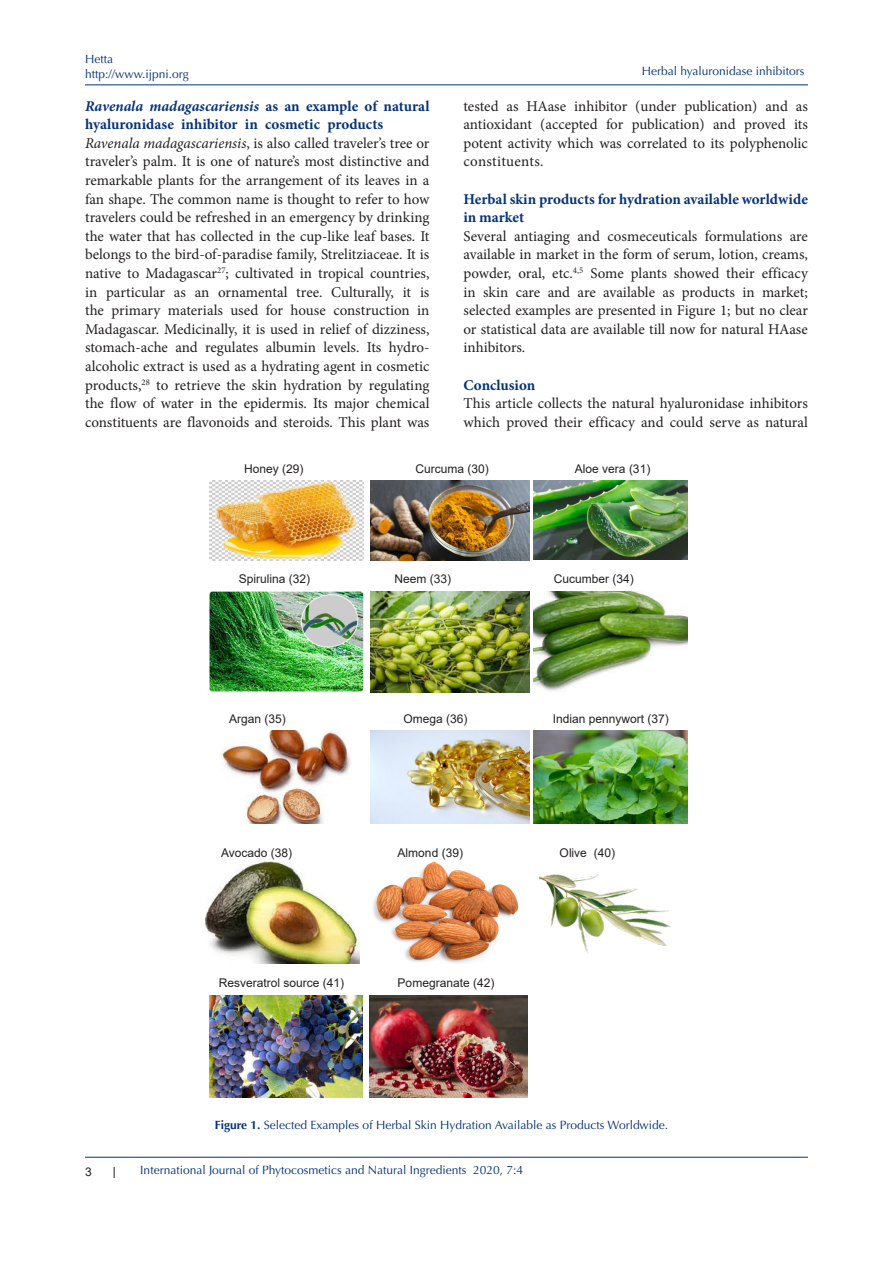
<style>
.page{position:relative;width:893px;height:1263px;background:#fff}
.page>*{position:absolute;margin:0;border:0;box-sizing:border-box;transform-origin:0 0}
.t1{font:15px/18.6px "Minion Pro";color:#231f20;text-align:justify}
.t2{font:700 15px/18.6px "Minion Pro";color:#053278}
.t3{font:12px/15px "Optima LT Std";color:#053278}
.t4{font:12px "Arial";color:#231f20}
.s1{font-style:italic}
.s2{font-weight:700}
</style>
<div class="page">
<hr style="left:85px;top:1157px;width:723px;height:1px;background:#053278">
<hr style="left:85px;top:85px;width:723px;height:1px;background:#053278">
<img style="left:209px;top:481px;width:155px;height:80px">
<img style="left:371px;top:481px;width:159px;height:79px">
<img style="left:534px;top:481px;width:153px;height:79px">
<img style="left:209px;top:591px;width:155px;height:101px">
<img style="left:371px;top:591px;width:159px;height:102px">
<img style="left:534px;top:591px;width:153px;height:100px">
<img style="left:221px;top:731px;width:131px;height:93px">
<img style="left:371px;top:731px;width:159px;height:93px">
<img style="left:534px;top:731px;width:153px;height:93px">
<img style="left:206px;top:861px;width:153px;height:102px">
<img style="left:373px;top:861px;width:146px;height:102px">
<img style="left:539px;top:874px;width:132px;height:80px">
<img style="left:209px;top:995px;width:154px;height:102px">
<img style="left:369px;top:995px;width:159px;height:102px">
<p class="t3" style="left:85px;top:51px;width:105px">Hetta http://www.ijpni.org</p>
<p class="t3" style="left:642px;top:63px;width:164px">Herbal hyaluronidase inhibitors</p>
<p class="t2" style="left:85px;top:96px;width:346px"><span class="s1">Ravenala madagascariensis</span> as an example of natural hyaluronidase inhibitor in cosmetic products</p>
<p class="t1" style="left:85px;top:134px;width:346px"><span class="s1">Ravenala madagascariensis</span>, is also called traveler’s tree or traveler’s palm. It is one of nature’s most distinctive and remarkable plants for the arrangement of its leaves in a fan shape. The common name is thought to refer to how travelers could be refreshed in an emergency by drinking the water that has collected in the cup-like leaf bases. It belongs to the bird-of-paradise family, Strelitziaceae. It is native to Madagascar<sup>27</sup>; cultivated in tropical countries, in particular as an ornamental tree. Culturally, it is the primary materials used for house construction in Madagascar. Medicinally, it is used in relief of dizziness, stomach-ache and regulates albumin levels. Its hydro&shy;alcoholic extract is used as a hydrating agent in cosmetic products,<sup>28</sup> to retrieve the skin hydration by regulating the flow of water in the epidermis. Its major chemical constituents are flavonoids and steroids. This plant was</p>
<p class="t1" style="left:463px;top:97px;width:346px">tested as HAase inhibitor (under publication) and as antioxidant (accepted for publication) and proved its potent activity which was correlated to its polyphenolic constituents.</p>
<p class="t2" style="left:463px;top:189px;width:346px">Herbal skin products for hydration available worldwide in market</p>
<p class="t1" style="left:463px;top:227px;width:346px">Several antiaging and cosmeceuticals formulations are available in market in the form of serum, lotion, creams, powder, oral, etc.<sup>4,5</sup> Some plants showed their efficacy in skin care and are available as products in market; selected examples are presented in Figure 1; but no clear or statistical data are available till now for natural HAase inhibitors.</p>
<p class="t2" style="left:463px;top:375px;width:73px">Conclusion</p>
<p class="t1" style="left:463px;top:394px;width:346px">This article collects the natural hyaluronidase inhibitors which proved their efficacy and could serve as natural</p>
<p class="t4" style="left:244px;top:461px;width:61px">Honey (29)</p>
<p class="t4" style="left:416px;top:461px;width:75px">Curcuma (30)</p>
<p class="t4" style="left:575px;top:461px;width:77px">Aloe vera (31)</p>
<p class="t4" style="left:239px;top:571px;width:73px">Spirulina (32)</p>
<p class="t4" style="left:394px;top:571px;width:58px">Neem (33)</p>
<p class="t4" style="left:554px;top:571px;width:82px">Cucumber (34)</p>
<p class="t4" style="left:229px;top:711px;width:58px">Argan (35)</p>
<p class="t4" style="left:403px;top:711px;width:66px">Omega (36)</p>
<p class="t4" style="left:553px;top:711px;width:118px">Indian pennywort (37)</p>
<p class="t4" style="left:221px;top:845px;width:73px">Avocado (38)</p>
<p class="t4" style="left:398px;top:845px;width:67px">Almond (39)</p>
<p class="t4" style="left:560px;top:845px;width:57px">Olive (40)</p>
<p class="t4" style="left:219px;top:974px;width:127px">Resveratrol source (41)</p>
<p class="t4" style="left:398px;top:974px;width:98px">Pomegranate (42)</p>
<p class="t3" style="left:215px;top:1118px;width:455px"><span class="s2">Figure 1.</span> Selected Examples of Herbal Skin Hydration Available as Products Worldwide.</p>
<p class="t4" style="left:85px;top:1163px;width:8px">3</p>
<p class="t3" style="left:140px;top:1163px;width:384px">International Journal of Phytocosmetics and Natural Ingredients 2020, 7:4</p>
</div>
